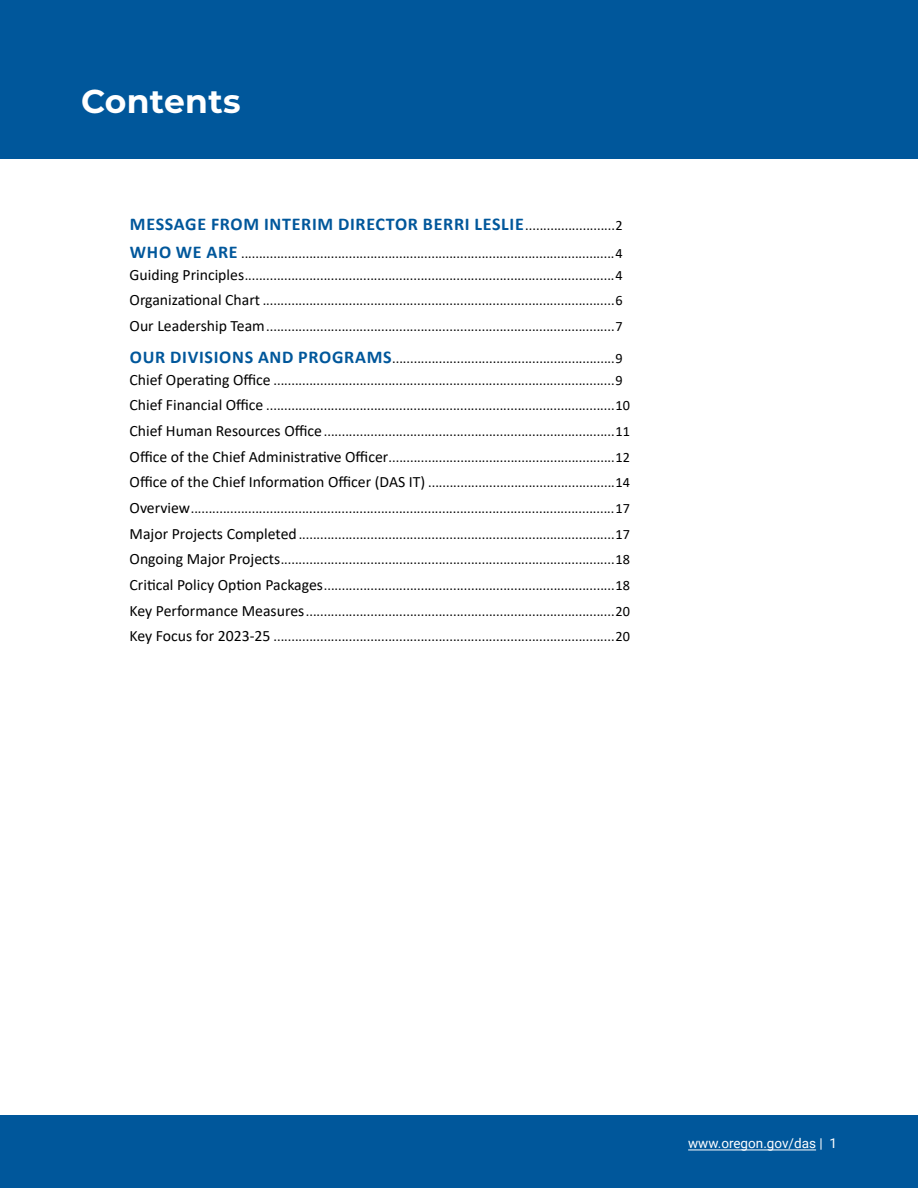
<style>
.page{position:relative;width:918px;height:1188px;background:#fff}
.page>*{position:absolute;margin:0;border:0;box-sizing:border-box;transform-origin:0 0}
.t1{font:700 33px "Montserrat";letter-spacing:.01em;color:#fff}
.t2{font:700 18px "Calibri";letter-spacing:.04em;color:#00579b}
.t3{font:14.25px "Calibri";color:#000}
.t4{font:13.5px "Roboto";color:#fff}
.s1{font-weight:400;font-size:14.25px;color:#000}
.s2{font-weight:700;font-size:18px;color:#00579b}
.s3{font-size:15.75px}
</style>
<div class="page">
<div style="left:0;top:1115px;width:918px;height:73px;background:#00579b"></div>
<div style="left:0;top:0;width:918px;height:158px;background:#00579b"></div>
<hr style="left:688px;top:1150px;width:128px;height:1px;background:#fff">
<h1 class="t1" style="left:81px;top:77px;width:161px">Contents</h1>
<p class="t2" style="left:130px;top:211px;width:494px">MESSAGE FROM INTERIM DIRECTOR BERRI LESLIE<span class="s1">.........................2</span></p>
<p class="t3" style="left:130px;top:243px;width:494px"><span class="s2">WHO WE ARE</span> ........................................................................................................4</p>
<p class="t3" style="left:130px;top:265px;width:495px"><span class="s3">Guiding Principles</span>.......................................................................................................4</p>
<p class="t3" style="left:130px;top:291px;width:495px"><span class="s3">Organizational Chart</span> ..................................................................................................6</p>
<p class="t3" style="left:130px;top:316px;width:495px"><span class="s3">Our Leadership Team</span>.................................................................................................7</p>
<p class="t3" style="left:130px;top:348px;width:494px"><span class="s2">OUR DIVISIONS AND PROGRAMS</span>..............................................................9</p>
<p class="t3" style="left:130px;top:370px;width:495px"><span class="s3">Chief Operating Office</span> ...............................................................................................9</p>
<p class="t3" style="left:130px;top:396px;width:502px"><span class="s3">Chief Financial Office</span> .................................................................................................10</p>
<p class="t3" style="left:130px;top:421px;width:502px"><span class="s3">Chief Human Resources Office</span>.................................................................................11</p>
<p class="t3" style="left:130px;top:447px;width:502px"><span class="s3">Office of the Chief Administrative Officer</span>...............................................................12</p>
<p class="t3" style="left:130px;top:473px;width:502px"><span class="s3">Office of the Chief Information Officer (DAS IT)</span> ....................................................14</p>
<p class="t3" style="left:130px;top:498px;width:502px"><span class="s3">Overview</span>......................................................................................................................17</p>
<p class="t3" style="left:130px;top:524px;width:502px"><span class="s3">Major Projects Completed</span>........................................................................................17</p>
<p class="t3" style="left:130px;top:550px;width:502px"><span class="s3">Ongoing Major Projects</span>.............................................................................................18</p>
<p class="t3" style="left:130px;top:575px;width:502px"><span class="s3">Critical Policy Option Packages</span>.................................................................................18</p>
<p class="t3" style="left:130px;top:601px;width:502px"><span class="s3">Key Performance Measures</span>......................................................................................20</p>
<p class="t3" style="left:130px;top:627px;width:502px"><span class="s3">Key Focus for 2023-25</span> ...............................................................................................20</p>
<p class="t4" style="left:688px;top:1134px;width:150px">www.oregon.gov/das | 1</p>
</div>
